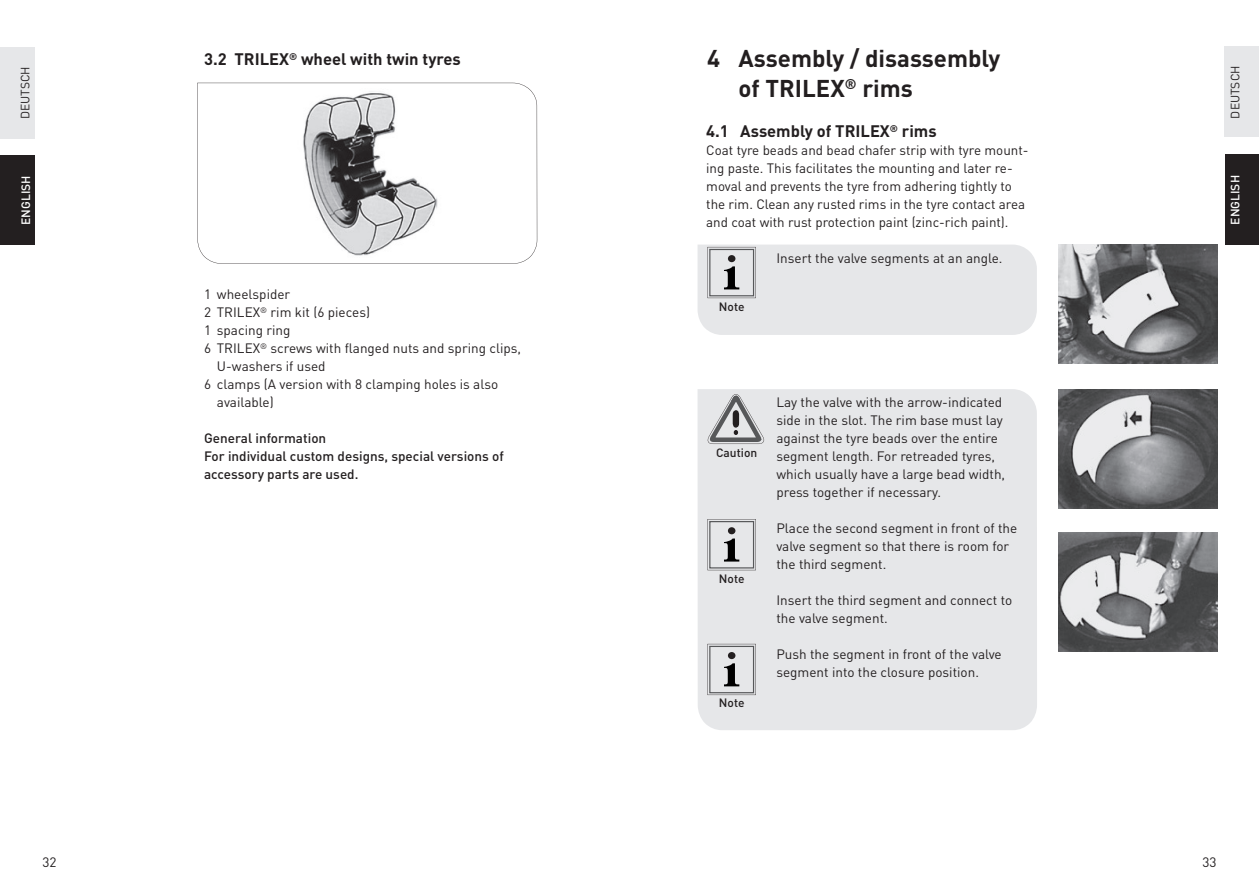
<style>
.page{position:relative;width:1259px;height:893px;background:#fff}
.page>*{position:absolute;margin:0;border:0;box-sizing:border-box;transform-origin:0 0}
.t1{font:700 24px/30px "DIN";color:#231f20}
.t2{font:700 16.5px "DIN";color:#231f20}
.t3{font:13.5px/18px "DIN";color:#231f20}
.t4{font:500 13.5px/18px "DIN";color:#231f20}
.t5{font:500 12px "DIN";color:#231f20}
.t6{font:12px "DIN";color:#231f20}
.t7{font:500 12px "DIN";color:#fff}
</style>
<div class="page">
<div style="left:0;top:47px;width:35px;height:92px;background:#e6e7e9"></div>
<div style="left:0;top:155px;width:35px;height:90px;background:#231f20"></div>
<div style="left:1224px;top:47px;width:35px;height:90px;background:#e6e7e9"></div>
<div style="left:1225px;top:155px;width:34px;height:90px;background:#231f20"></div>
<svg style="left:197px;top:83px;width:340px;height:181px"></svg>
<div style="left:697px;top:389px;width:340px;height:341px;background:#e6e7e9"></div>
<img style="left:1058px;top:245px;width:159px;height:119px">
<img style="left:1058px;top:389px;width:159px;height:119px">
<img style="left:1058px;top:533px;width:159px;height:119px">
<div style="left:697px;top:245px;width:340px;height:90px;background:#e6e7e9"></div>
<svg style="left:707px;top:394px;width:57px;height:50px;background:#b9babc"></svg>
<svg style="left:707px;top:519px;width:49px;height:51px;background:#c0c1c3"></svg>
<svg style="left:707px;top:644px;width:49px;height:51px;background:#c0c1c2"></svg>
<p class="t6" style="left:18px;top:119px;width:55px;rotate:-90deg">DEUTSCH</p>
<p class="t7" style="left:18px;top:225px;width:51px;rotate:-90deg">ENGLISH</p>
<p class="t2" style="left:204px;top:49px;width:258px">3.2 TRILEX<sup>®</sup> wheel with twin tyres</p>
<p class="t3" style="left:204px;top:285px;width:88px">1 wheelspider</p>
<p class="t3" style="left:204px;top:303px;width:167px">2 TRILEX<sup>®</sup> rim kit (6 pieces)</p>
<p class="t3" style="left:204px;top:321px;width:88px">1 spacing ring</p>
<p class="t3" style="left:204px;top:339px;width:318px">6 TRILEX<sup>®</sup> screws with flanged nuts and spring clips,</p>
<p class="t3" style="left:217px;top:357px;width:110px">U-washers if used</p>
<p class="t3" style="left:204px;top:375px;width:295px">6 clamps (A version with 8 clamping holes is also</p>
<p class="t3" style="left:217px;top:393px;width:58px">available)</p>
<p class="t4" style="left:204px;top:429px;width:301px">General information<br>For individual custom designs, special versions of accessory parts are used.</p>
<h1 class="t1" style="left:738px;top:42px;width:263px;text-indent:-31px">4 Assembly / disassembly of TRILEX<sup>®</sup> rims</h1>
<p class="t2" style="left:706px;top:121px;width:232px">4.1 Assembly of TRILEX<sup>®</sup> rims</p>
<p class="t3" style="left:706px;top:141px;width:324px">Coat tyre beads and bead chafer strip with tyre mount&shy;ing paste. This facilitates the mounting and later re&shy;moval and prevents the tyre from adhering tightly to the rim. Clean any rusted rims in the tyre contact area and coat with rust protection paint (zinc-rich paint).</p>
<p class="t3" style="left:776px;top:249px;width:228px">Insert the valve segments at an angle.</p>
<p class="t5" style="left:719px;top:298px;width:27px">Note</p>
<p class="t5" style="left:716px;top:445px;width:43px">Caution</p>
<p class="t5" style="left:719px;top:571px;width:27px">Note</p>
<p class="t5" style="left:719px;top:695px;width:27px">Note</p>
<p class="t3" style="left:776px;top:393px;width:230px">Lay the valve with the arrow-indicated side in the slot. The rim base must lay against the tyre beads over the entire segment length. For retreaded tyres, which usually have a large bead width, press together if necessary.</p>
<p class="t3" style="left:776px;top:519px;width:242px">Place the second segment in front of the valve segment so that there is room for the third segment.</p>
<p class="t3" style="left:776px;top:591px;width:237px">Insert the third segment and connect to the valve segment.</p>
<p class="t3" style="left:776px;top:645px;width:227px">Push the segment in front of the valve segment into the closure position.</p>
<p class="t6" style="left:1227px;top:119px;width:55px;rotate:-90deg">DEUTSCH</p>
<p class="t7" style="left:1227px;top:225px;width:51px;rotate:-90deg">ENGLISH</p>
<p class="t3" style="left:43px;top:853px;width:16px">32</p>
<p class="t3" style="left:1202px;top:853px;width:16px">33</p>
</div>
